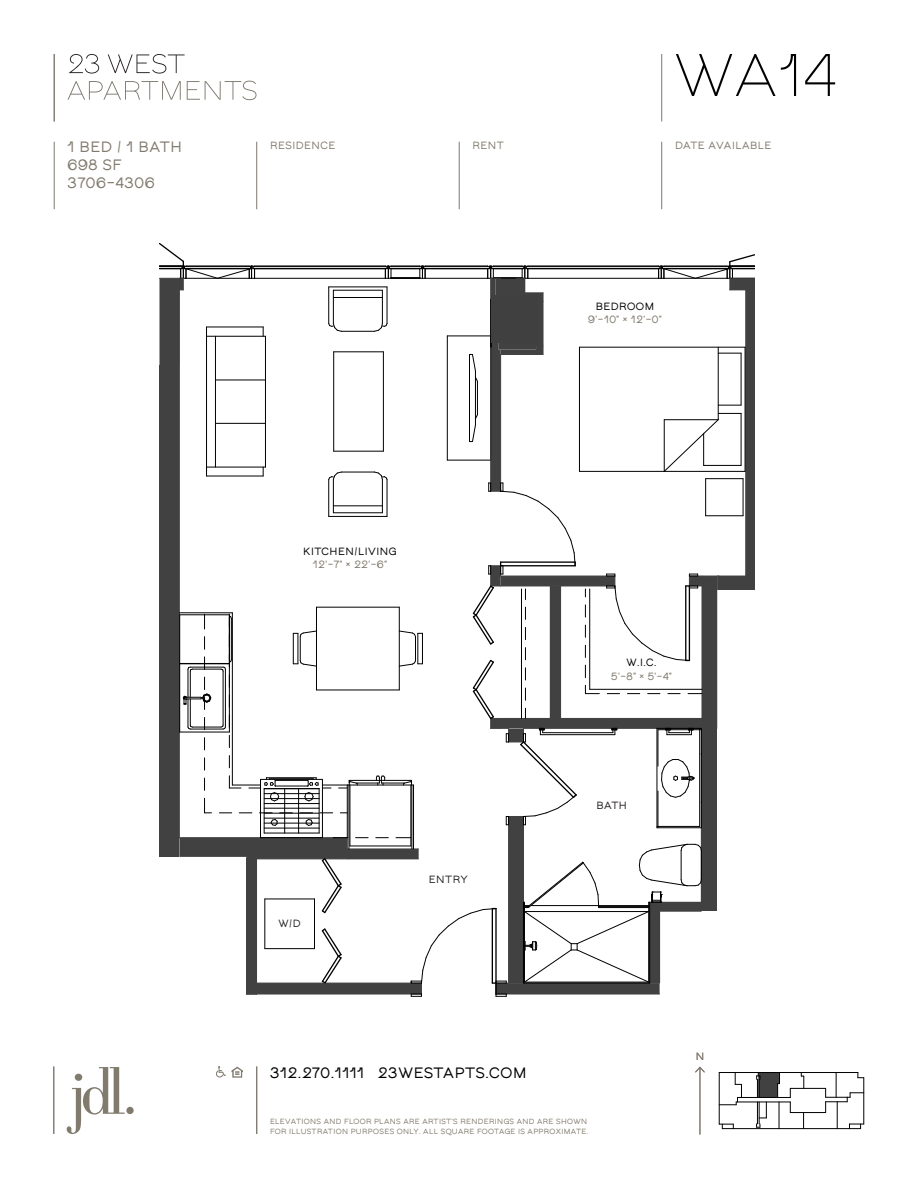
<style>
.page{position:relative;width:918px;height:1188px;background:#fff}
.page>*{position:absolute;margin:0;border:0;box-sizing:border-box;transform-origin:0 0}
._40_Caps{font:60px "OC Sans";color:#010101}
.t1{font:700 15px "OC Sans";letter-spacing:.045em;color:#010101}
._10_12_Caps{font:700 15px/18px "OC Sans";letter-spacing:.05em;color:#817b6e}
._7_9_Caps{font:700 10.5px "OC Sans";letter-spacing:.05em;color:#817b6e}
._7_9_Caps-2{font:700 10.5px/13.5px "OC Sans";letter-spacing:.05em;color:#010101;text-align:center}
._7_9_Caps-3{font:700 10.5px "OC Sans";letter-spacing:.05em;color:#231f20}
.t2{font:700 7.5px/10.5px "OC Sans";letter-spacing:.05em;color:#817b6e}
.s1{color:#817b6e}
</style>
<div class="page">
<hr style="left:256px;top:142px;width:1px;height:67px;background:#7d786e">
<hr style="left:661px;top:142px;width:1px;height:67px;background:#7d786e">
<hr style="left:459px;top:142px;width:1px;height:67px;background:#7d786e">
<svg style="left:66px;top:1067px;width:68px;height:67px"></svg>
<svg style="left:216px;top:1066px;width:27px;height:12px"></svg>
<svg style="left:68px;top:54px;width:31px;height:20px"></svg>
<svg style="left:108px;top:54px;width:77px;height:20px"></svg>
<svg style="left:67px;top:81px;width:114px;height:19px"></svg>
<svg style="left:187px;top:81px;width:70px;height:19px"></svg>
<svg style="left:159px;top:243px;width:596px;height:754px"></svg>
<hr style="left:316px;top:690px;width:83px;height:1px;background:#000">
<hr style="left:399px;top:607px;width:1px;height:83px;background:#000">
<hr style="left:316px;top:607px;width:83px;height:1px;background:#000">
<hr style="left:316px;top:607px;width:1px;height:83px;background:#000">
<div style="left:491px;top:295px;width:47px;height:48px;background:#404040"></div>
<hr style="left:54px;top:142px;width:1px;height:67px;background:#7d786e">
<hr style="left:661px;top:54px;width:1px;height:67px;background:#7d786e">
<hr style="left:54px;top:54px;width:1px;height:67px;background:#7d786e">
<hr style="left:54px;top:1066px;width:1px;height:68px;background:#7d786e">
<hr style="left:256px;top:1066px;width:1px;height:68px;background:#7d786e">
<hr style="left:700px;top:1067px;width:1px;height:68px;background:#7d786e">
<svg style="left:695px;top:1067px;width:10px;height:6px"></svg>
<hr style="left:719px;top:1072px;width:139px;height:1px;background:#000">
<hr style="left:864px;top:1078px;width:1px;height:46px;background:#000">
<hr style="left:733px;top:1128px;width:117px;height:1px;background:#000">
<hr style="left:719px;top:1073px;width:1px;height:51px;background:#000">
<svg style="left:719px;top:1124px;width:15px;height:5px"></svg>
<svg style="left:803px;top:1113px;width:1px;height:15px"></svg>
<hr style="left:790px;top:1112px;width:36px;height:1px;background:#000">
<hr style="left:790px;top:1088px;width:36px;height:1px;background:#000">
<hr style="left:737px;top:1097px;width:53px;height:1px;background:#000">
<hr style="left:736px;top:1102px;width:54px;height:1px;background:#000">
<svg style="left:790px;top:1089px;width:1px;height:23px"></svg>
<svg style="left:801px;top:1073px;width:4px;height:15px"></svg>
<svg style="left:719px;top:1073px;width:23px;height:33px"></svg>
<svg style="left:756px;top:1073px;width:24px;height:56px"></svg>
<svg style="left:825px;top:1073px;width:39px;height:56px"></svg>
<p class="_10_12_Caps" style="left:68px;top:139px;width:116px">1 BED / 1 BATH<br>698 SF<br>3706–4306</p>
<p class="_40_Caps" style="left:675px;top:47px;width:162px">WA14</p>
<h3 class="_7_9_Caps" style="left:270px;top:141px;width:67px">RESIDENCE</h3>
<h3 class="_7_9_Caps" style="left:472px;top:141px;width:33px">RENT</h3>
<h3 class="_7_9_Caps" style="left:675px;top:141px;width:98px">DATE AVAILABLE</h3>
<p class="_7_9_Caps-2" style="left:596px;top:300px;width:60px">BEDROOM</p>
<p class="_7_9_Caps" style="left:588px;top:315px;width:75px">9'–10" × 12'–0"</p>
<p class="_7_9_Caps-2" style="left:303px;top:545px;width:95px">KITCHEN/LIVING<br><span class="s1">12'–7" × 22'–6"</span></p>
<p class="_7_9_Caps-3" style="left:278px;top:919px;width:24px">W/D</p>
<p class="_7_9_Caps-3" style="left:429px;top:875px;width:41px">ENTRY</p>
<p class="_7_9_Caps-2" style="left:626px;top:656px;width:32px">W.I.C.</p>
<p class="_7_9_Caps" style="left:611px;top:671px;width:62px">5'–8" × 5'–4"</p>
<p class="_7_9_Caps-3" style="left:597px;top:800px;width:32px">BATH</p>
<h2 class="t1" style="left:270px;top:1065px;width:258px">312.270.1111 23WESTAPTS.COM</h2>
<p class="t2" style="left:270px;top:1116px;width:320px">ELEVATIONS AND FLOOR PLANS ARE ARTIST'S RENDERINGS AND ARE SHOWN<br>FOR ILLUSTRATION PURPOSES ONLY. ALL SQUARE FOOTAGE IS APPROXIMATE.</p>
<p class="_7_9_Caps" style="left:696px;top:1052px;width:10px">N</p>
</div>
